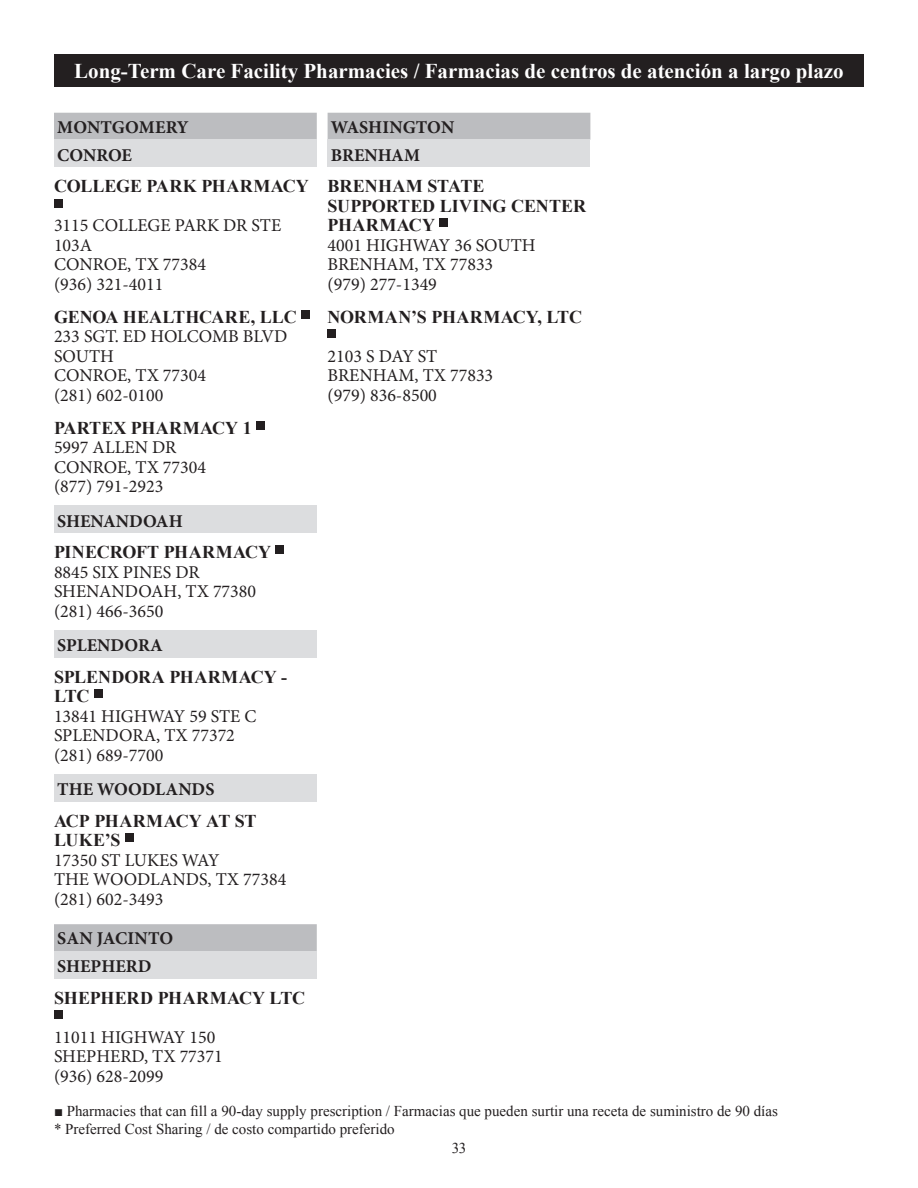
<style>
.page{position:relative;width:918px;height:1188px;background:#fff}
.page>*{position:absolute;margin:0;border:0;box-sizing:border-box;transform-origin:0 0}
.t1{font:700 21px "Times New Roman";color:#fff}
.Listings___Last_Line_in_Address{font:18px/19.5px "Minion Pro";color:#231f20}
.Listings___Pharmacy_Name{font:700 18px/19.5px "Times New Roman";color:#231f20}
.Listings___CITY_Gray_subheads{font:700 18px "Minion Pro";color:#231f20}
.Listings___County_heads{font:700 18px "Minion Pro";color:#231f20}
.t2{font:15px "Times New Roman";color:#231f20}
</style>
<div class="page">
<div style="left:54px;top:54px;width:810px;height:32px;background:#231f20"></div>
<div style="left:54px;top:113px;width:263px;height:27px;background:#bcbdc0"></div>
<div style="left:54px;top:139px;width:263px;height:28px;background:#dcdddf"></div>
<div style="left:54px;top:505px;width:263px;height:28px;background:#dcdddf"></div>
<div style="left:54px;top:630px;width:263px;height:28px;background:#dcdddf"></div>
<div style="left:54px;top:774px;width:263px;height:28px;background:#dcdddf"></div>
<div style="left:54px;top:924px;width:263px;height:27px;background:#bcbdc0"></div>
<div style="left:54px;top:951px;width:263px;height:28px;background:#dcdddf"></div>
<div style="left:54px;top:199px;width:8px;height:8px;background:#231f20"></div>
<div style="left:301px;top:310px;width:9px;height:8px;background:#231f20"></div>
<div style="left:256px;top:421px;width:9px;height:8px;background:#231f20"></div>
<div style="left:276px;top:545px;width:8px;height:9px;background:#231f20"></div>
<div style="left:94px;top:689px;width:8px;height:9px;background:#231f20"></div>
<div style="left:125px;top:833px;width:8px;height:9px;background:#231f20"></div>
<div style="left:54px;top:1010px;width:8px;height:9px;background:#231f20"></div>
<div style="left:328px;top:113px;width:262px;height:27px;background:#bcbdc0"></div>
<div style="left:328px;top:139px;width:262px;height:28px;background:#dcdddf"></div>
<div style="left:440px;top:218px;width:8px;height:9px;background:#231f20"></div>
<div style="left:328px;top:329px;width:8px;height:9px;background:#231f20"></div>
<p class="t1" style="left:74px;top:56px;width:771px">Long-Term Care Facility Pharmacies / Farmacias de centros de atención a largo plazo</p>
<p class="Listings___County_heads" style="left:57px;top:115px;width:133px">MONTGOMERY</p>
<p class="Listings___CITY_Gray_subheads" style="left:57px;top:142px;width:76px">CONROE</p>
<p class="Listings___Pharmacy_Name" style="left:54px;top:176px;width:256px">COLLEGE PARK PHARMACY</p>
<p class="Listings___Last_Line_in_Address" style="left:54px;top:216px;width:229px">3115 COLLEGE PARK DR STE<br>103A<br>CONROE, TX 77384<br>(936) 321-4011</p>
<p class="Listings___Pharmacy_Name" style="left:54px;top:306px;width:244px">GENOA HEALTHCARE, LLC</p>
<p class="Listings___Last_Line_in_Address" style="left:54px;top:327px;width:235px">233 SGT. ED HOLCOMB BLVD<br>SOUTH<br>CONROE, TX 77304<br>(281) 602-0100</p>
<p class="Listings___Pharmacy_Name" style="left:54px;top:417px;width:199px">PARTEX PHARMACY 1</p>
<p class="Listings___Last_Line_in_Address" style="left:54px;top:438px;width:154px">5997 ALLEN DR<br>CONROE, TX 77304 (877) 791-2923</p>
<p class="Listings___CITY_Gray_subheads" style="left:57px;top:508px;width:127px">SHENANDOAH</p>
<p class="Listings___Pharmacy_Name" style="left:54px;top:542px;width:219px">PINECROFT PHARMACY</p>
<p class="Listings___Last_Line_in_Address" style="left:54px;top:562px;width:204px">8845 SIX PINES DR<br>SHENANDOAH, TX 77380 (281) 466-3650</p>
<p class="Listings___CITY_Gray_subheads" style="left:57px;top:633px;width:107px">SPLENDORA</p>
<p class="Listings___Pharmacy_Name" style="left:54px;top:666px;width:235px">SPLENDORA PHARMACY -<br>LTC</p>
<p class="Listings___Last_Line_in_Address" style="left:54px;top:706px;width:204px">13841 HIGHWAY 59 STE C<br>SPLENDORA, TX 77372 (281) 689-7700</p>
<p class="Listings___CITY_Gray_subheads" style="left:57px;top:777px;width:159px">THE WOODLANDS</p>
<p class="Listings___Pharmacy_Name" style="left:54px;top:810px;width:204px">ACP PHARMACY AT ST<br>LUKE’S</p>
<p class="Listings___Last_Line_in_Address" style="left:54px;top:850px;width:234px">17350 ST LUKES WAY<br>THE WOODLANDS, TX 77384 (281) 602-3493</p>
<p class="Listings___County_heads" style="left:57px;top:926px;width:117px">SAN JACINTO</p>
<p class="Listings___CITY_Gray_subheads" style="left:57px;top:954px;width:96px">SHEPHERD</p>
<p class="Listings___Pharmacy_Name" style="left:54px;top:987px;width:253px">SHEPHERD PHARMACY LTC</p>
<p class="Listings___Last_Line_in_Address" style="left:54px;top:1027px;width:170px">11011 HIGHWAY 150<br>SHEPHERD, TX 77371 (936) 628-2099</p>
<p class="Listings___County_heads" style="left:331px;top:115px;width:125px">WASHINGTON</p>
<p class="Listings___CITY_Gray_subheads" style="left:331px;top:142px;width:91px">BRENHAM</p>
<p class="Listings___Pharmacy_Name" style="left:328px;top:176px;width:260px">BRENHAM STATE<br>SUPPORTED LIVING CENTER<br>PHARMACY</p>
<p class="Listings___Last_Line_in_Address" style="left:328px;top:235px;width:210px">4001 HIGHWAY 36 SOUTH<br>BRENHAM, TX 77833 (979) 277-1349</p>
<p class="Listings___Pharmacy_Name" style="left:328px;top:306px;width:256px">NORMAN’S PHARMACY, LTC</p>
<p class="Listings___Last_Line_in_Address" style="left:328px;top:346px;width:167px">2103 S DAY ST<br>BRENHAM, TX 77833 (979) 836-8500</p>
<p class="t2" style="left:54px;top:1101px;width:725px">■ Pharmacies that can fill a 90-day supply prescription / Farmacias que pueden surtir una receta de suministro de 90 días</p>
<p class="t2" style="left:54px;top:1119px;width:342px">* Preferred Cost Sharing / de costo compartido preferido</p>
<p class="t2" style="left:452px;top:1138px;width:16px">33</p>
</div>
